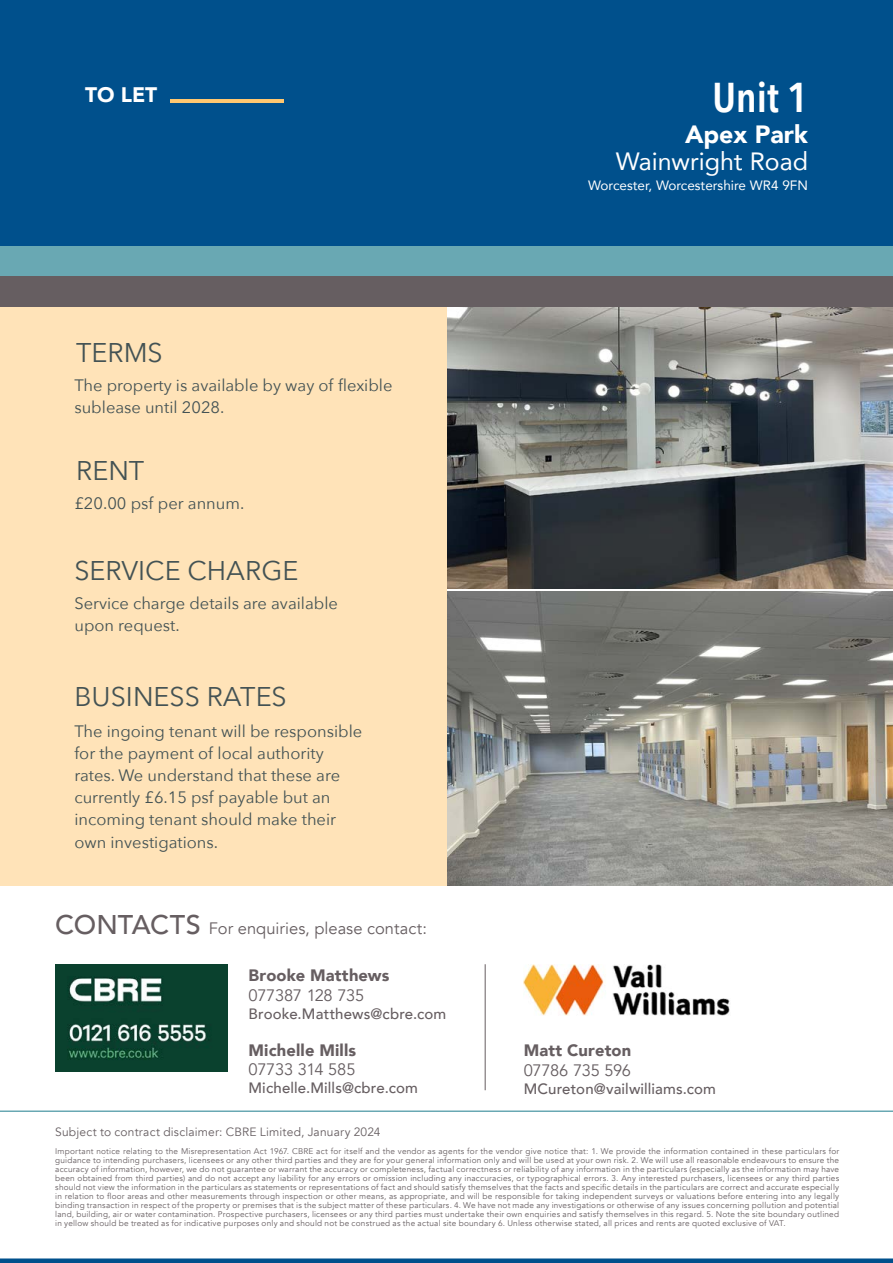
<style>
.page{position:relative;width:893px;height:1263px;background:#fff}
.page>*{position:absolute;margin:0;border:0;box-sizing:border-box;transform-origin:0 0}
.t1{font:600 41.55px "Avenir Next Condensed";color:#fff}
.t2{font:27px "Avenir Next";color:#435254}
.t3{font:24.9px "Avenir";color:#fff}
.t4{font:900 24.9px "Avenir";color:#fff}
.t5{font:900 21px "Avenir";color:#fff}
.t6{font:16.5px/22.2px "Avenir Next";color:#435254}
.t7{font:16.5px "Avenir";letter-spacing:-.005em;color:#665e61}
.t8{font:900 16.5px "Avenir";letter-spacing:.01em;color:#665e61}
.t9{font:16.5px "Avenir";letter-spacing:-.025em;color:#665e61}
.t10{font:500 15px "Avenir";letter-spacing:.01em;color:#665e61}
.t11{font:13.5px "Avenir";color:#fff}
.t12{font:12px "Avenir";letter-spacing:.015em;color:#665e61}
.t13{font:8.25px/9px "Avenir";letter-spacing:.025em;color:#665e61;text-align:justify}
.s1{font-weight:500;font-size:27px}
</style>
<div class="page">
<img style="left:446px;top:307px;width:447px;height:282px">
<img style="left:446px;top:592px;width:447px;height:293px">
<div style="left:0;top:302px;width:446px;height:583px;background:#ffe3b8"></div>
<div style="left:0;top:0;width:893px;height:307px;background:#00508c"></div>
<div style="left:0;top:247px;width:893px;height:30px;background:#69a8b3"></div>
<div style="left:0;top:277px;width:893px;height:30px;background:#665e61"></div>
<img style="left:55px;top:964px;width:172px;height:107px">
<img style="left:524px;top:964px;width:206px;height:51px">
<hr style="left:0;top:1110px;width:893px;height:2px;background:#69a8b3">
<hr style="left:170px;top:100px;width:114px;height:3px;background:#ffc770">
<div style="left:0;top:1258px;width:893px;height:5px;background:#00508c"></div>
<hr style="left:485px;top:964px;width:1px;height:126px;background:#665e61">
<h3 class="t5" style="left:85px;top:76px;width:74px">TO LET</h3>
<h2 class="t2" style="left:76px;top:330px;width:88px">TERMS</h2>
<h3 class="t6" style="left:74px;top:373px;width:320px">The property is available by way of flexible sublease until 2028.</h3>
<h2 class="t2" style="left:76px;top:448px;width:70px">RENT</h2>
<h3 class="t6" style="left:74px;top:491px;width:171px">£20.00 psf per annum.</h3>
<h2 class="t2" style="left:74px;top:548px;width:225px">SERVICE CHARGE</h2>
<h3 class="t6" style="left:74px;top:592px;width:265px">Service charge details are available upon request.</h3>
<h2 class="t2" style="left:74px;top:673px;width:214px">BUSINESS RATES</h2>
<h3 class="t6" style="left:74px;top:719px;width:289px">The ingoing tenant will be responsible for the payment of local authority rates. We understand that these are currently £6.15 psf payable but an incoming tenant should make their own investigations.</h3>
<h3 class="t7" style="left:55px;top:918px;width:373px"><span class="s1">CONTACTS</span> For enquiries, please contact:</h3>
<h3 class="t8" style="left:249px;top:961px;width:142px">Brooke Matthews</h3>
<h3 class="t9" style="left:249px;top:985px;width:117px">077387 128 735</h3>
<h3 class="t10" style="left:249px;top:1000px;width:199px">Brooke.Matthews@cbre.com</h3>
<h3 class="t8" style="left:249px;top:1036px;width:109px">Michelle Mills</h3>
<h3 class="t7" style="left:249px;top:1060px;width:108px">07733 314 585</h3>
<h3 class="t10" style="left:249px;top:1075px;width:171px">Michelle.Mills@cbre.com</h3>
<h1 class="t1" style="left:712px;top:62px;width:97px">Unit 1</h1>
<h3 class="t4" style="left:685px;top:113px;width:124px">Apex Park</h3>
<h3 class="t3" style="left:616px;top:141px;width:194px">Wainwright Road</h3>
<h3 class="t11" style="left:588px;top:174px;width:221px">Worcester, Worcestershire WR4 9FN</h3>
<h3 class="t8" style="left:524px;top:1036px;width:109px">Matt Cureton</h3>
<h3 class="t9" style="left:524px;top:1060px;width:109px">07786 735 596</h3>
<h3 class="t10" style="left:524px;top:1076px;width:194px">MCureton@vailwilliams.com</h3>
<h3 class="t12" style="left:55px;top:1125px;width:327px">Subject to contract disclaimer: CBRE Limited, January 2024</h3>
<p class="t13" style="left:55px;top:1146px;width:785px">Important notice relating to the Misrepresentation Act 1967. CBRE act for itself and the vendor as agents for the vendor give notice that: 1. We provide the information contained in these particulars for guidance to intending purchasers, licensees or any other third parties and they are for your general information only and will be used at your own risk. 2. We will use all reasonable endeavours to ensure the accuracy of information, however, we do not guarantee or warrant the accuracy or completeness, factual correctness or reliability of any information in the particulars (especially as the information may have been obtained from third parties) and do not accept any liability for any errors or omission including any inaccuracies, or typographical errors. 3. Any interested purchasers, licensees or any third parties should not view the information in the particulars as statements or representations of fact and should satisfy themselves that the facts and specific details in the particulars are correct and accurate especially in relation to floor areas and other measurements through inspection or other means, as appropriate, and will be responsible for taking independent surveys or valuations before entering into any legally binding transaction in respect of the property or premises that is the subject matter of these particulars. 4. We have not made any investigations or otherwise of any issues concerning pollution and potential land, building, air or water contamination. Prospective purchasers, licensees or any third parties must undertake their own enquiries and satisfy themselves in this regard. 5. Note the site boundary outlined in yellow should be treated as for indicative purposes only and should not be construed as the actual site boundary 6. Unless otherwise stated, all prices and rents are quoted exclusive of VAT.</p>
</div>
